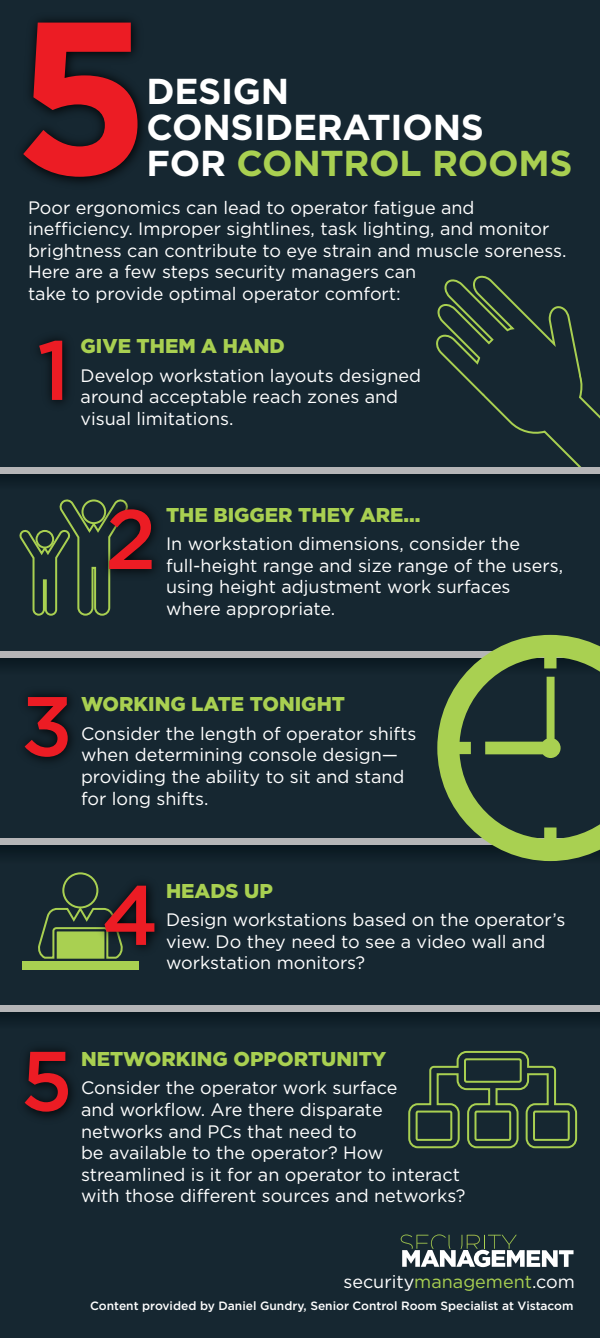
<style>
.page{position:relative;width:600px;height:1338px;background:#fff}
.page>*{position:absolute;margin:0;border:0;box-sizing:border-box;transform-origin:0 0}
.t1{font:500 84px "Gotham";color:#ec1c24}
.t2{font:700 36px/36px "Gotham";letter-spacing:-.01em;color:#fff}
.t3{font:900 20px "Gotham";color:#a9d051}
.t4{font:18px/21.6px "Gotham";color:#fff}
.t5{font:500 12px "Gotham";color:#fff}
.s1{color:#a9d051}
</style>
<div class="page">
<div style="left:0;top:0;width:600px;height:1337px;background:#162731"></div>
<svg style="left:401px;top:1234px;width:173px;height:33px"></svg>
<img style="left:22px;top:19px;width:121px;height:164px">
<svg style="left:23px;top:23px;width:115px;height:154px"></svg>
<svg style="left:0;top:473px;width:600px;height:7px"></svg>
<div style="left:0;top:654px;width:600px;height:88px;background:linear-gradient(to bottom,#11212a,#182a34)"></div>
<svg style="left:0;top:844px;width:437px;height:57px"></svg>
<div style="left:0;top:1008px;width:600px;height:88px;background:linear-gradient(to right,#11222b,#15252f)"></div>
<div style="left:0;top:651px;width:600px;height:6px;background:#b5b5b7"></div>
<div style="left:0;top:838px;width:600px;height:6px;background:#b5b5b7"></div>
<div style="left:0;top:1005px;width:600px;height:6px;background:#b5b5b7"></div>
<img style="left:3px;top:670px;width:86px;height:91px">
<img style="left:3px;top:1025px;width:86px;height:92px">
<svg style="left:19px;top:499px;width:92px;height:117px"></svg>
<div style="left:36px;top:530px;width:18px;height:18px;border:2px solid #a9d051;border-radius:50%"></div>
<img style="left:91px;top:499px;width:65px;height:107px">
<svg style="left:437px;top:635px;width:163px;height:226px"></svg>
<svg style="left:485px;top:676px;width:76px;height:82px"></svg>
<div style="left:62px;top:872px;width:36px;height:36px;border:2px solid #a9d051;border-radius:50%"></div>
<svg style="left:38px;top:901px;width:49px;height:58px"></svg>
<div style="left:22px;top:961px;width:117px;height:8px;background:#a9d051"></div>
<img style="left:87px;top:859px;width:93px;height:111px">
<svg style="left:436px;top:275px;width:164px;height:192px"></svg>
<div style="left:0;top:467px;width:600px;height:6px;background:#b5b5b7"></div>
<svg style="left:407px;top:1049px;width:171px;height:100px"></svg>
<h2 class="t2" style="left:147px;top:73px;width:427px">DESIGN<br>CONSIDERATIONS<br>FOR <span class="s1">CONTROL ROOMS</span></h2>
<p class="t4" style="left:28px;top:196px;width:540px">Poor ergonomics can lead to operator fatigue and inefficiency. Improper sightlines, task lighting, and monitor brightness can contribute to eye strain and muscle soreness.<br>Here are a few steps security managers can<br>take to provide optimal operator comfort:</p>
<h1 class="t1" style="left:37px;top:322px;width:35px">1</h1>
<p class="t3" style="left:81px;top:334px;width:206px">GIVE THEM A HAND</p>
<p class="t4" style="left:81px;top:364px;width:342px">Develop workstation layouts designed around acceptable reach zones and visual limitations.</p>
<h1 class="t1" style="left:105px;top:491px;width:53px">2</h1>
<p class="t3" style="left:166px;top:503px;width:256px">THE BIGGER THEY ARE...</p>
<p class="t4" style="left:166px;top:533px;width:399px">In workstation dimensions, consider the full-height range and size range of the users, using height adjustment work surfaces where appropriate.</p>
<h1 class="t1" style="left:21px;top:678px;width:53px">3</h1>
<p class="t3" style="left:81px;top:692px;width:266px">WORKING LATE TONIGHT</p>
<p class="t4" style="left:81px;top:722px;width:337px">Consider the length of operator shifts when determining console design— providing the ability to sit and stand for long shifts.</p>
<h1 class="t1" style="left:102px;top:867px;width:59px">4</h1>
<p class="t3" style="left:166px;top:878px;width:108px">HEADS UP</p>
<p class="t4" style="left:166px;top:908px;width:401px">Design workstations based on the operator’s view. Do they need to see a video wall and workstation monitors?</p>
<h1 class="t1" style="left:21px;top:1033px;width:54px">5</h1>
<p class="t3" style="left:81px;top:1047px;width:307px">NETWORKING OPPORTUNITY</p>
<p class="t4" style="left:81px;top:1076px;width:386px">Consider the operator work surface<br>and workflow. Are there disparate networks and PCs that need to<br>be available to the operator? How streamlined is it for an operator to interact with those different sources and networks?</p>
<p class="t4" style="left:343px;top:1270px;width:233px">security<span class="s1">management</span>.com</p>
<p class="t5" style="left:90px;top:1299px;width:485px">Content provided by Daniel Gundry, Senior Control Room Specialist at Vistacom</p>
</div>
